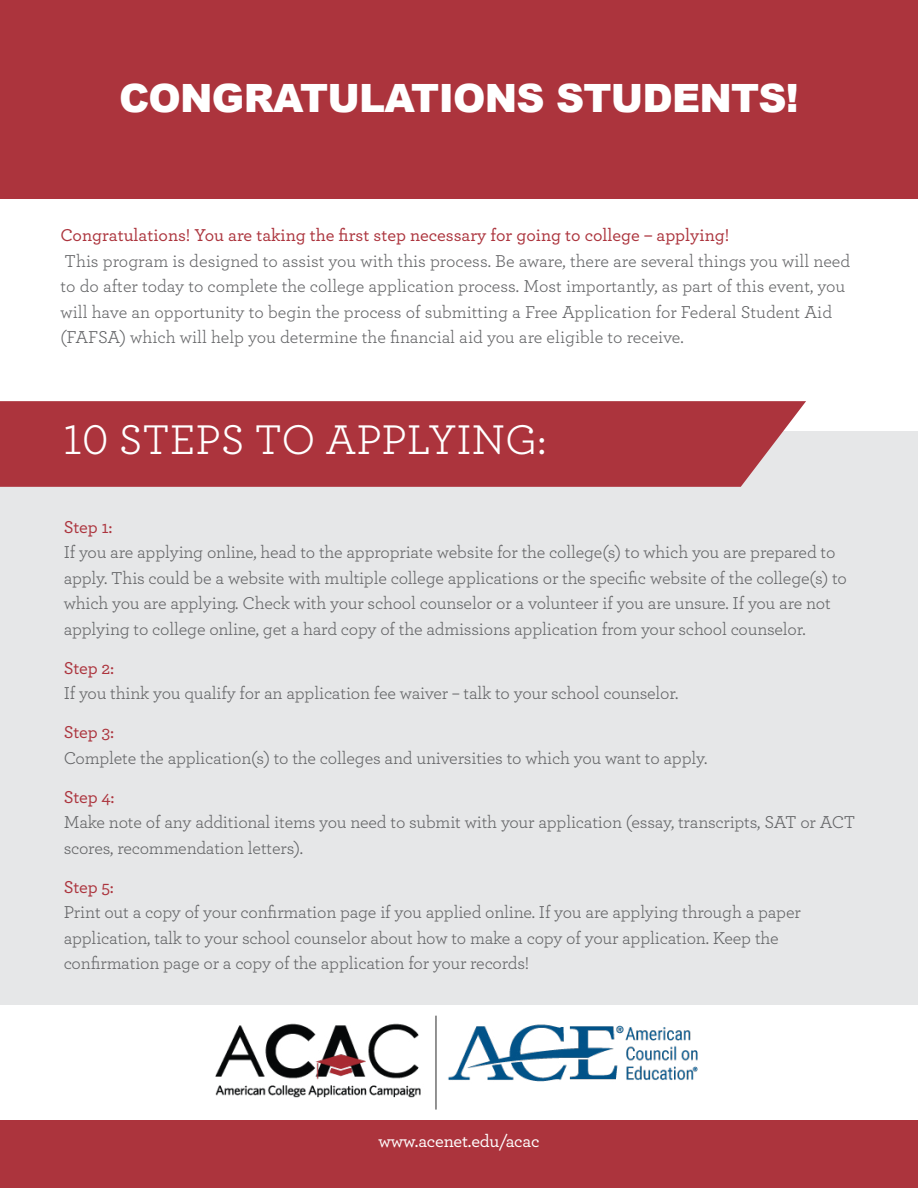
<style>
.page{position:relative;width:918px;height:1188px;background:#fff}
.page>*{position:absolute;margin:0;border:0;box-sizing:border-box;transform-origin:0 0}
.t1{font:43.5px "Archer";color:#fff}
.t2{font:900 39px "Arial";letter-spacing:-.02em;color:#fff}
.t3{font:18px/25.5px "Archer";letter-spacing:-.01em;color:#636466}
.t4{font:500 18px "Archer";letter-spacing:-.005em;color:#ac343d}
.t5{font:500 18px "Archer";letter-spacing:-.015em;color:#fff}
</style>
<div class="page">
<div style="left:0;top:431px;width:918px;height:573px;background:#e6e7e8"></div>
<div style="left:0;top:0;width:918px;height:199px;background:#ac343d"></div>
<div style="left:0;top:1120px;width:918px;height:68px;background:#ac343d"></div>
<img style="left:215px;top:1015px;width:483px;height:95px">
<div style="left:0;top:401px;width:806px;height:86px;background:#ac343d"></div>
<h2 class="t2" style="left:119px;top:70px;width:681px">CONGRATULATIONS STUDENTS!</h2>
<p class="t4" style="left:60px;top:222px;width:670px">Congratulations! You are taking the first step necessary for going to college – applying!</p>
<p class="t3" style="left:60px;top:247px;width:791px">This program is designed to assist you with this process. Be aware, there are several things you will need to do after today to complete the college application process. Most importantly, as part of this event, you will have an opportunity to begin the process of submitting a Free Application for Federal Student Aid (FAFSA) which will help you determine the financial aid you are eligible to receive.</p>
<h1 class="t1" style="left:64px;top:409px;width:484px">10 STEPS TO APPLYING:</h1>
<p class="t4" style="left:64px;top:514px;width:50px">Step 1:</p>
<p class="t3" style="left:64px;top:539px;width:785px">If you are applying online, head to the appropriate website for the college(s) to which you are prepared to apply. This could be a website with multiple college applications or the specific website of the college(s) to which you are applying. Check with your school counselor or a volunteer if you are unsure. If you are not applying to college online, get a hard copy of the admissions application from your school counselor.</p>
<p class="t4" style="left:64px;top:655px;width:52px">Step 2:</p>
<p class="t3" style="left:64px;top:680px;width:616px">If you think you qualify for an application fee waiver – talk to your school counselor.</p>
<p class="t4" style="left:64px;top:719px;width:52px">Step 3:</p>
<p class="t3" style="left:64px;top:744px;width:645px">Complete the application(s) to the colleges and universities to which you want to apply.</p>
<p class="t4" style="left:64px;top:784px;width:52px">Step 4:</p>
<p class="t3" style="left:64px;top:809px;width:793px">Make note of any additional items you need to submit with your application (essay, transcripts, SAT or ACT scores, recommendation letters).</p>
<p class="t4" style="left:64px;top:874px;width:52px">Step 5:</p>
<p class="t3" style="left:64px;top:899px;width:739px">Print out a copy of your confirmation page if you applied online. If you are applying through a paper application, talk to your school counselor about how to make a copy of your application. Keep the confirmation page or a copy of the application for your records!</p>
<p class="t5" style="left:378px;top:1128px;width:163px">www.acenet.edu/acac</p>
</div>
